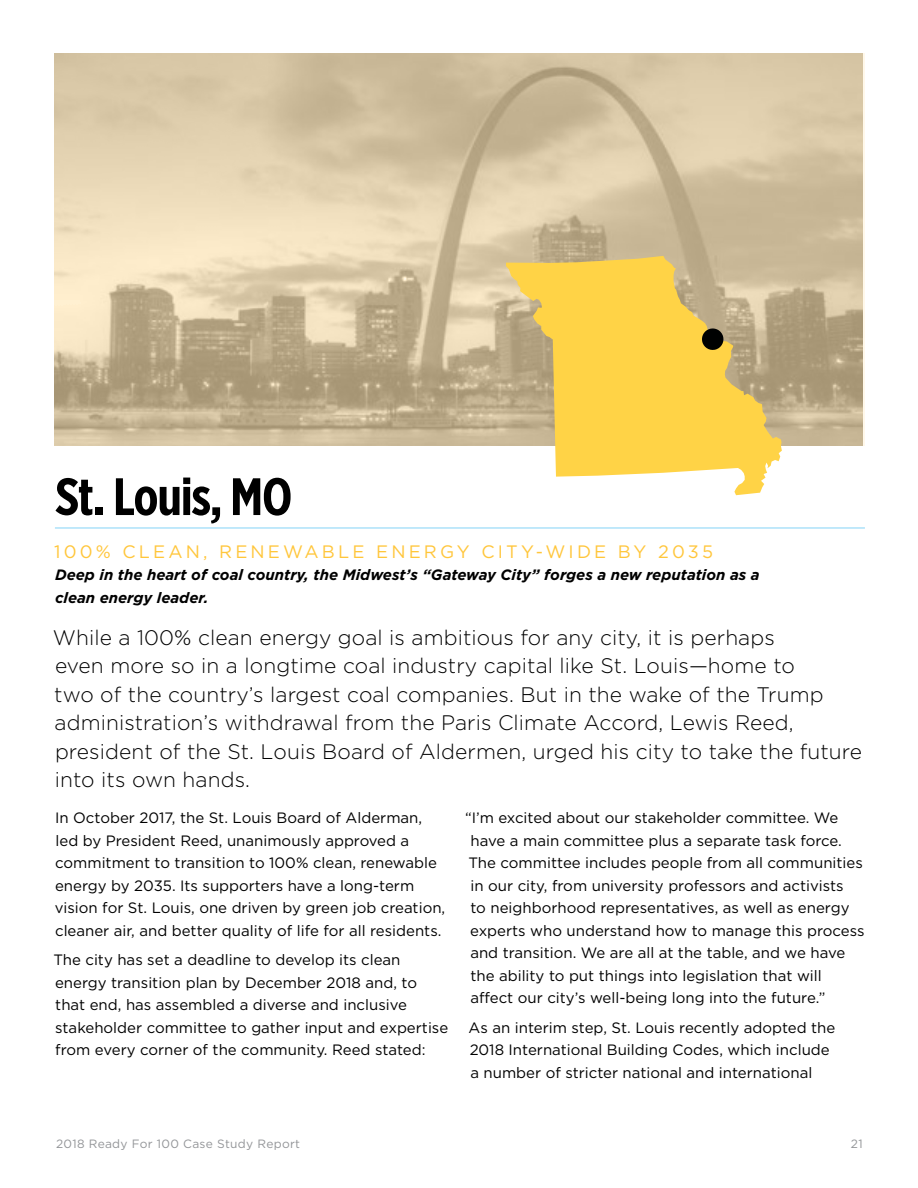
<style>
.page{position:relative;width:918px;height:1188px;background:#fff}
.page>*{position:absolute;margin:0;border:0;box-sizing:border-box;transform-origin:0 0}
.t1{font:700 52.5px "Gotham X Narrow";letter-spacing:-.02em;color:#000}
.t2{font:300 21px/28.5px "Gotham";letter-spacing:.005em;color:#000}
.t3{font:18px "Gotham";letter-spacing:.175em;color:#ffc63b}
.t4{font:15px/22.5px "Gotham";color:#000}
.t5{font:italic 700 15px/22.5px "Gotham";color:#000}
.t6{font:12px "Gotham";letter-spacing:.025em;color:#939598}
</style>
<div class="page">
<hr style="left:55px;top:527px;width:810px;height:2px;background:#91d8f8">
<svg style="left:54px;top:53px;width:810px;height:393px;background:#d2c1a0"></svg>
<svg style="left:506px;top:256px;width:276px;height:239px;background:#eccc6e"></svg>
<svg style="left:702px;top:328px;width:21px;height:22px"></svg>
<h1 class="t1" style="left:55px;top:464px;width:238px">St. Louis, MO</h1>
<p class="t3" style="left:54px;top:541px;width:660px">100% CLEAN, RENEWABLE ENERGY CITY-WIDE BY 2035</p>
<p class="t5" style="left:55px;top:564px;width:706px">Deep in the heart of coal country, the Midwest’s “Gateway City” forges a new reputation as a clean energy leader.</p>
<p class="t2" style="left:53px;top:623px;width:811px">While a 100% clean energy goal is ambitious for any city, it is perhaps<br>even more so in a longtime coal industry capital like St. Louis—home to<br>two of the country’s largest coal companies. But in the wake of the Trump administration’s withdrawal from the Paris Climate Accord, Lewis Reed, president of the St. Louis Board of Aldermen, urged his city to take the future into its own hands.</p>
<p class="t4" style="left:55px;top:806px;width:392px">In October 2017, the St. Louis Board of Alderman, led by President Reed, unanimously approved a commitment to transition to 100% clean, renewable energy by 2035. Its supporters have a long-term vision for St. Louis, one driven by green job creation, cleaner air, and better quality of life for all residents.</p>
<p class="t4" style="left:53px;top:948px;width:396px">The city has set a deadline to develop its clean energy transition plan by December 2018 and, to that end, has assembled a diverse and inclusive stakeholder committee to gather input and expertise from every corner of the community. Reed stated:</p>
<p class="t4" style="left:465px;top:806px;width:401px">“I’m excited about our stakeholder committee. We have a main committee plus a separate task force.<br>The committee includes people from all communities in our city, from university professors and activists<br>to neighborhood representatives, as well as energy experts who understand how to manage this process and transition. We are all at the table, and we have the ability to put things into legislation that will<br>affect our city’s well-being long into the future.”</p>
<p class="t4" style="left:469px;top:1016px;width:368px">As an interim step, St. Louis recently adopted the<br>2018 International Building Codes, which include a number of stricter national and international</p>
<p class="t6" style="left:56px;top:1138px;width:245px">2018 Ready For 100 Case Study Report</p>
<p class="t6" style="left:851px;top:1138px;width:13px">21</p>
</div>
